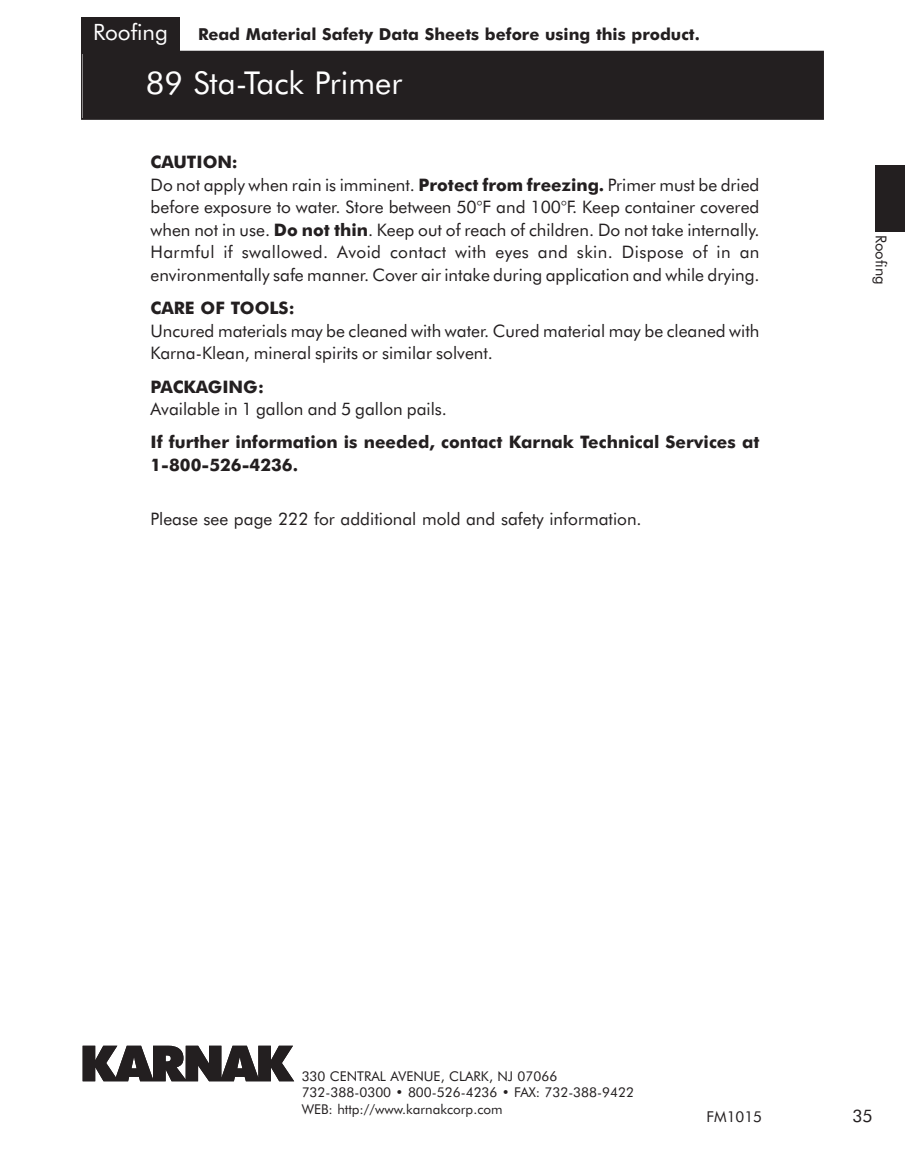
<style>
.page{position:relative;width:905px;height:1161px;background:#fff}
.page>*{position:absolute;margin:0;border:0;box-sizing:border-box;transform-origin:0 0}
.t1{font:31.5px "Futura BT";color:#fff}
.t2{font:22.5px "Futura BT";color:#fff}
.t3{font:17.25px/22.5px "Futura BT";color:#231f20}
.t4{font:700 17.25px/22.5px "Futura BT";color:#231f20}
.t5{font:700 16.5px "Futura BT";color:#231f20}
.t6{font:15px "Futura BT";color:#231f20}
.t7{font:13.5px/16.2px "Futura BT";color:#231f20}
.s1{font-weight:700}
</style>
<div class="page">
<div style="left:82px;top:52px;width:740px;height:66px;background:#231f20"></div>
<div style="left:81px;top:51px;width:743px;height:69px;border:2px solid #231f20"></div>
<div style="left:81px;top:18px;width:99px;height:36px;background:#231f20"></div>
<div style="left:874px;top:165px;width:30px;height:66px;background:#231f20"></div>
<svg style="left:83px;top:1046px;width:211px;height:35px"></svg>
<h2 class="t2" style="left:93px;top:23px;width:76px">Roofing</h2>
<p class="t5" style="left:198px;top:27px;width:503px">Read Material Safety Data Sheets before using this product.</p>
<h1 class="t1" style="left:146px;top:70px;width:258px">89 Sta-Tack Primer</h1>
<p class="t3" style="left:150px;top:153px;width:610px"><span class="s1">CAUTION:<br></span>Do not apply when rain is imminent. <span class="s1">Protect from freezing.</span> Primer must be dried before exposure to water. Store between 50°F and 100°F. Keep container covered when not in use. <span class="s1">Do not thin</span>. Keep out of reach of children. Do not take internally.<br>Harmful if swallowed. Avoid contact with eyes and skin. Dispose of in an environmentally safe manner. Cover air intake during application and while drying.</p>
<p class="t4" style="left:150px;top:298px;width:146px">CARE OF TOOLS:</p>
<p class="t3" style="left:150px;top:321px;width:610px">Uncured materials may be cleaned with water. Cured material may be cleaned with<br>Karna-Klean, mineral spirits or similar solvent.</p>
<p class="t4" style="left:150px;top:377px;width:115px">PACKAGING:</p>
<p class="t3" style="left:150px;top:399px;width:298px">Available in 1 gallon and 5 gallon pails.</p>
<p class="t4" style="left:150px;top:432px;width:610px">If further information is needed, contact Karnak Technical Services at<br>1-800-526-4236.</p>
<p class="t3" style="left:150px;top:509px;width:492px">Please see page 222 for additional mold and safety information.</p>
<p class="t6" style="left:887px;top:235px;width:51px;rotate:90deg">Roofing</p>
<p class="t7" style="left:302px;top:1069px;width:334px">330 CENTRAL AVENUE, CLARK, NJ 07066<br>732-388-0300 • 800-526-4236 • FAX: 732-388-9422<br>WEB: http://www.karnakcorp.com</p>
<p class="t6" style="left:706px;top:1111px;width:57px">FM1015</p>
<p class="t3" style="left:852px;top:1106px;width:22px">35</p>
</div>
